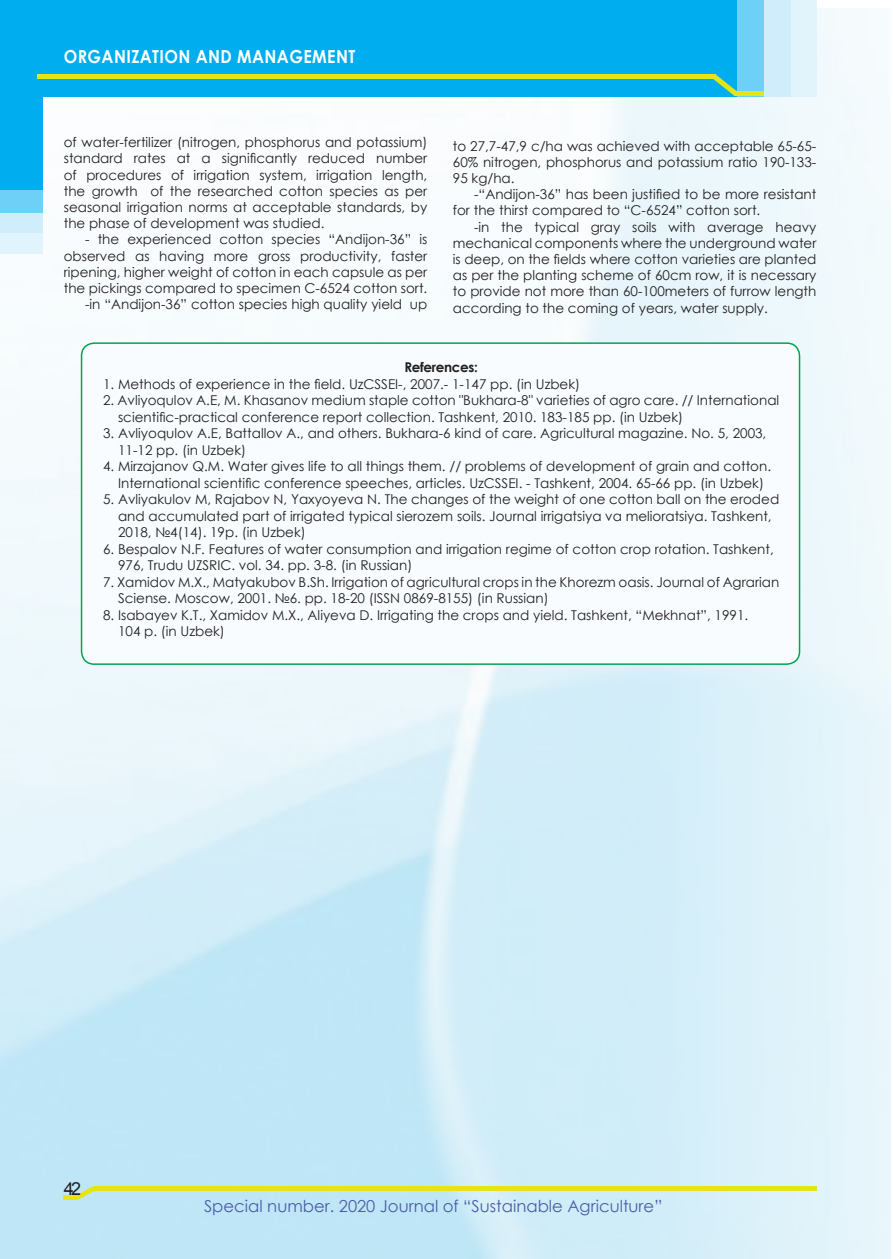
<style>
.page{position:relative;width:893px;height:1259px;background:#fff}
.page>*{position:absolute;margin:0;border:0;box-sizing:border-box;transform-origin:0 0}
.t1{font:700 18px "Century Gothic";letter-spacing:.025em;color:#fff;scale:.9 1}
.t2{font:18px "Arial";color:#231f20}
.t3{font:16.5px "Century Gothic";color:#4a5da9}
.t4{font:13.5px/16.2px "Century Gothic";color:#231f20;text-align:justify}
.t5{font:700 13.5px "Century Gothic";letter-spacing:-.025em;color:#231f20}
</style>
<div class="page">
<img style="left:0;top:9px;width:891px;height:1250px">
<div style="left:82px;top:343px;width:717px;height:321px;background:#f8fcfe;border-radius:13px"></div>
<div style="left:81px;top:342px;width:719px;height:323px;border:2px solid #00a54f;border-radius:13px"></div>
<div style="left:388px;top:0;width:428px;height:96px;background:#e1f4fc"></div>
<div style="left:358px;top:0;width:432px;height:96px;background:#cfedfb"></div>
<div style="left:177px;top:0;width:586px;height:96px;background:#6ed0f6"></div>
<div style="left:0;top:0;width:737px;height:96px;background:#00aeef"></div>
<div style="left:0;top:160px;width:42px;height:94px;background:#e1f4fc"></div>
<div style="left:0;top:160px;width:42px;height:73px;background:#cfedfb"></div>
<div style="left:0;top:160px;width:42px;height:52px;background:#6ed0f6"></div>
<div style="left:0;top:95px;width:42px;height:95px;background:#00aeef"></div>
<div style="left:37px;top:74px;width:678px;height:5px;background:#e4e417"></div>
<hr style="left:735px;top:92px;width:29px;height:4px;background:#e4e417">
<svg style="left:713px;top:74px;width:25px;height:22px"></svg>
<div style="left:93px;top:1186px;width:723px;height:5px;background:#e4e417"></div>
<div style="left:64px;top:1194px;width:14px;height:5px;background:#e4e417"></div>
<svg style="left:76px;top:1186px;width:19px;height:13px"></svg>
<p class="t1" style="left:64px;top:43px;width:325px">ORGANIZATION AND MANAGEMENT</p>
<p class="t4" style="left:64px;top:134px;width:365px">of water-fertilizer (nitrogen, phosphorus and potassium) standard rates at a significantly reduced number of procedures of irrigation system, irrigation length, the growth of the researched cotton species as per seasonal irrigation norms at acceptable standards, by the phase of development was studied.</p>
<p class="t4" style="left:64px;top:231px;width:365px;text-indent:21px">- the experienced cotton species “Andijon-36” is observed as having more gross productivity, faster ripening, higher weight of cotton in each capsule as per the pickings compared to specimen C-6524 cotton sort.</p>
<p class="t4" style="left:85px;top:296px;width:344px">-in “Andijon-36” cotton species high quality yield up</p>
<p class="t4" style="left:453px;top:137px;width:365px">to 27,7-47,9 c/ha was achieved with acceptable 65-65- 60% nitrogen, phosphorus and potassium ratio 190-133- 95 kg/ha.</p>
<p class="t4" style="left:453px;top:186px;width:365px;text-indent:21px">-“Andijon-36” has been justified to be more resistant for the thirst compared to “C-6524” cotton sort.</p>
<p class="t4" style="left:453px;top:218px;width:365px;text-indent:21px">-in the typical gray soils with average heavy mechanical components where the underground water is deep, on the fields where cotton varieties are planted as per the planting scheme of 60cm row, it is necessary to provide not more than 60-100meters of furrow length according to the coming of years, water supply.</p>
<p class="t5" style="left:404px;top:357px;width:75px">References:</p>
<p class="t4" style="left:103px;top:375px;width:479px">1. Methods of experience in the field. UzCSSEI-, 2007.- 1-147 pp. (in Uzbek)</p>
<p class="t4" style="left:103px;top:392px;width:678px">2. Avliyoqulov A.E, M. Khasanov medium staple cotton "Bukhara-8" varieties of agro care. // International</p>
<p class="t4" style="left:118px;top:408px;width:567px">scientific-practical conference report collection. Tashkent, 2010. 183-185 pp. (in Uzbek)</p>
<p class="t4" style="left:103px;top:425px;width:665px">3. Avliyoqulov A.E, Battallov A., and others. Bukhara-6 kind of care. Agricultural magazine. No. 5, 2003,</p>
<p class="t4" style="left:118px;top:441px;width:130px">11-12 pp. (in Uzbek)</p>
<p class="t4" style="left:103px;top:458px;width:669px">4. Mirzajanov Q.M. Water gives life to all things them. // problems of development of grain and cotton.</p>
<p class="t4" style="left:118px;top:474px;width:647px">International scientific conference speeches, articles. UzCSSEI. - Tashkent, 2004. 65-66 pp. (in Uzbek)</p>
<p class="t4" style="left:103px;top:491px;width:678px">5. Avliyakulov M, Rajabov N, Yaxyoyeva N. The changes of the weight of one cotton ball on the eroded</p>
<p class="t4" style="left:118px;top:507px;width:655px">and accumulated part of irrigated typical sierozem soils. Journal irrigatsiya va melioratsiya. Tashkent,</p>
<p class="t4" style="left:118px;top:524px;width:189px">2018, №4(14). 19p. (in Uzbek)</p>
<p class="t4" style="left:103px;top:540px;width:672px">6. Bespalov N.F. Features of water consumption and irrigation regime of cotton crop rotation. Tashkent,</p>
<p class="t4" style="left:118px;top:557px;width:296px">976, Trudu UZSRIC. vol. 34. pp. 3-8. (in Russian)</p>
<p class="t4" style="left:103px;top:573px;width:678px">7. Xamidov M.X., Matyakubov B.Sh. Irrigation of agricultural crops in the Khorezm oasis. Journal of Agrarian</p>
<p class="t4" style="left:118px;top:590px;width:432px">Sciense. Moscow, 2001. №6. pp. 18-20 (ISSN 0869-8155) (in Russian)</p>
<p class="t4" style="left:103px;top:606px;width:647px">8. Isabayev K.T., Xamidov M.X., Aliyeva D. Irrigating the crops and yield. Tashkent, “Mekhnat”, 1991.</p>
<p class="t4" style="left:118px;top:623px;width:108px">104 p. (in Uzbek)</p>
<p class="t2" style="left:64px;top:1176px;width:19px">42</p>
<p class="t3" style="left:204px;top:1194px;width:460px">Special number. 2020 Journal of “Sustainable Agriculture”</p>
</div>
